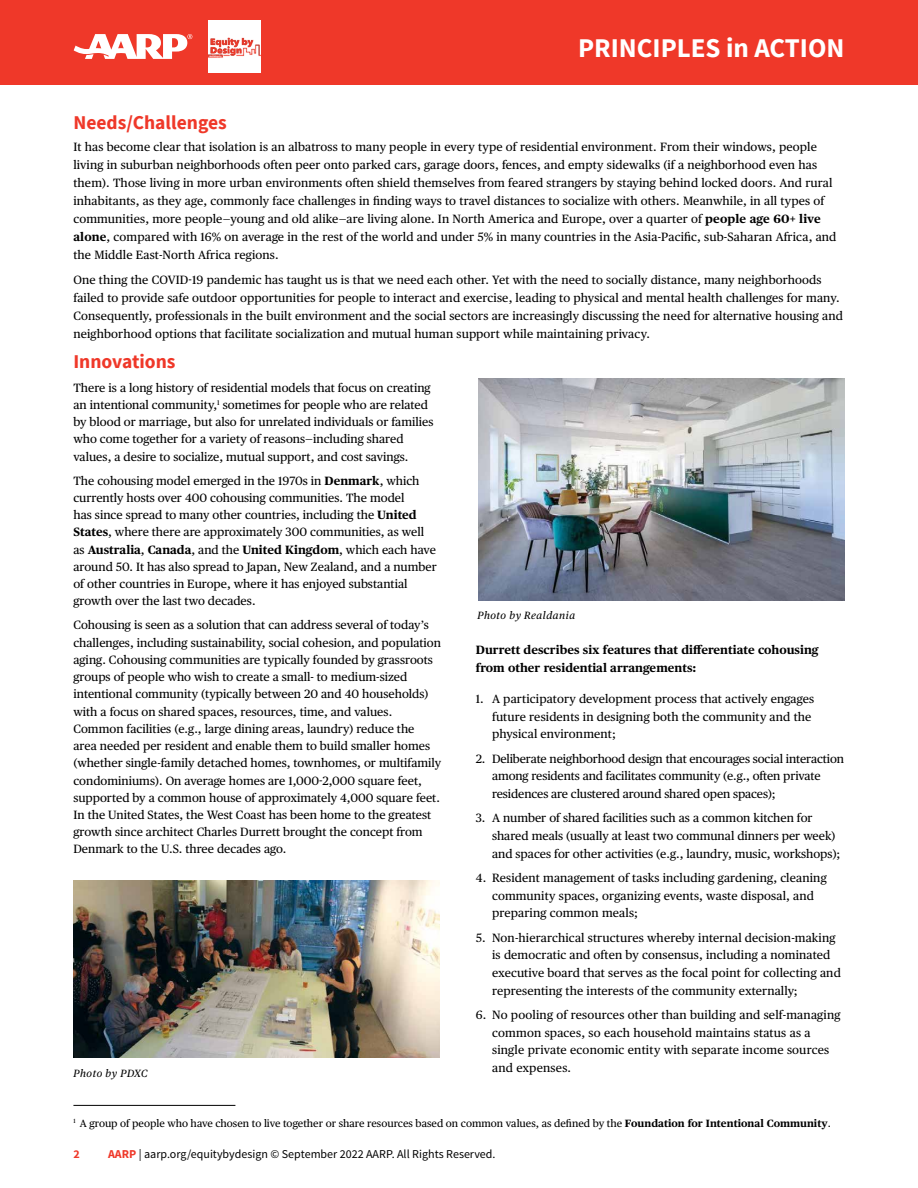
<style>
.page{position:relative;width:918px;height:1188px;background:#fff}
.page>*{position:absolute;margin:0;border:0;box-sizing:border-box;transform-origin:0 0}
.t1{font:700 27px "Source Sans Pro";color:#fff}
.t2{font:700 19.5px "Source Sans Pro";color:#ef3829}
.t3{font:12px/17.2px "Publico Text";letter-spacing:.005em;color:#000}
.t4{font:700 12px/18px "Publico Text";color:#000}
.t5{font:12px "Source Sans Pro";color:#000}
.t6{font:700 12px "Source Sans Pro";color:#ef3829}
.t7{font:10.5px "Publico Text";color:#000}
.t8{font:italic 10.5px "Publico Text";letter-spacing:.05em;color:#000}
.s1{font-weight:700}
.s2{font-weight:700;color:#ef3829}
</style>
<div class="page">
<div style="left:0;top:0;width:918px;height:85px;background:#ef3829"></div>
<svg style="left:74px;top:34px;width:118px;height:25px"></svg>
<img style="left:209px;top:21px;width:52px;height:51px">
<img style="left:478px;top:379px;width:367px;height:222px">
<img style="left:73px;top:880px;width:367px;height:177px">
<hr style="left:73px;top:1105px;width:162px;height:1px;background:#000">
<h1 class="t1" style="left:578px;top:29px;width:268px">PRINCIPLES in ACTION</h1>
<h2 class="t2" style="left:73px;top:110px;width:155px">Needs/Challenges</h2>
<p class="t3" style="left:73px;top:137px;width:765px;line-height:18px">It has become clear that isolation is an albatross to many people in every type of residential environment. From their windows, people living in suburban neighborhoods often peer onto parked cars, garage doors, fences, and empty sidewalks (if a neighborhood even has them). Those living in more urban environments often shield themselves from feared strangers by staying behind locked doors. And rural inhabitants, as they age, commonly face challenges in finding ways to travel distances to socialize with others. Meanwhile, in all types of communities, more people—young and old alike—are living alone. In North America and Europe, over a quarter of <span class="s1">people age 60+ live alone</span>, compared with 16% on average in the rest of the world and under 5% in many countries in the Asia-Pacific, sub-Saharan Africa, and the Middle East-North Africa regions.</p>
<p class="t3" style="left:73px;top:270px;width:771px;line-height:18px">One thing the COVID-19 pandemic has taught us is that we need each other. Yet with the need to socially distance, many neighborhoods failed to provide safe outdoor opportunities for people to interact and exercise, leading to physical and mental health challenges for many.<br>Consequently, professionals in the built environment and the social sectors are increasingly discussing the need for alternative housing and neighborhood options that facilitate socialization and mutual human support while maintaining privacy.</p>
<h2 class="t2" style="left:73px;top:348px;width:104px">Innovations</h2>
<p class="t3" style="left:73px;top:378px;width:362px">There is a long history of residential models that focus on creating an intentional community,<sup>1</sup> sometimes for people who are related by blood or marriage, but also for unrelated individuals or families who come together for a variety of reasons—including shared values, a desire to socialize, mutual support, and cost savings.</p>
<p class="t3" style="left:73px;top:471px;width:365px">The cohousing model emerged in the 1970s in <span class="s1">Denmark</span>, which currently hosts over 400 cohousing communities. The model<br>has since spread to many other countries, including the <span class="s1">United States</span>, where there are approximately 300 communities, as well as <span class="s1">Australia</span>, <span class="s1">Canada</span>, and the <span class="s1">United Kingdom</span>, which each have around 50. It has also spread to Japan, New Zealand, and a number of other countries in Europe, where it has enjoyed substantial growth over the last two decades.</p>
<p class="t3" style="left:73px;top:616px;width:369px">Cohousing is seen as a solution that can address several of today’s challenges, including sustainability, social cohesion, and population aging. Cohousing communities are typically founded by grassroots groups of people who wish to create a small- to medium-sized intentional community (typically between 20 and 40 households) with a focus on shared spaces, resources, time, and values.<br>Common facilities (e.g., large dining areas, laundry) reduce the<br>area needed per resident and enable them to build smaller homes (whether single-family detached homes, townhomes, or multifamily condominiums). On average homes are 1,000-2,000 square feet, supported by a common house of approximately 4,000 square feet.<br>In the United States, the West Coast has been home to the greatest growth since architect Charles Durrett brought the concept from Denmark to the U.S. three decades ago.</p>
<p class="t8" style="left:477px;top:607px;width:99px">Photo by Realdania</p>
<p class="t4" style="left:476px;top:640px;width:344px">Durrett describes six features that differentiate cohousing from other residential arrangements:</p>
<p class="t3" style="left:492px;top:689px;width:324px;line-height:17.7px;text-indent:-16px">1. A participatory development process that actively engages future residents in designing both the community and the physical environment;</p>
<p class="t3" style="left:492px;top:749px;width:354px;line-height:17.7px;text-indent:-16px">2. Deliberate neighborhood design that encourages social interaction among residents and facilitates community (e.g., often private residences are clustered around shared open spaces);</p>
<p class="t3" style="left:492px;top:809px;width:350px;line-height:17.7px;text-indent:-16px">3. A number of shared facilities such as a common kitchen for shared meals (usually at least two communal dinners per week) and spaces for other activities (e.g., laundry, music, workshops);</p>
<p class="t3" style="left:492px;top:868px;width:336px;line-height:17.7px;text-indent:-16px">4. Resident management of tasks including gardening, cleaning community spaces, organizing events, waste disposal, and preparing common meals;</p>
<p class="t3" style="left:492px;top:928px;width:350px;line-height:17.7px;text-indent:-16px">5. Non-hierarchical structures whereby internal decision-making is democratic and often by consensus, including a nominated executive board that serves as the focal point for collecting and representing the interests of the community externally;</p>
<p class="t3" style="left:492px;top:1005px;width:350px;line-height:17.7px;text-indent:-16px">6. No pooling of resources other than building and self-managing common spaces, so each household maintains status as a single private economic entity with separate income sources and expenses.</p>
<p class="t8" style="left:73px;top:1066px;width:76px">Photo by PDXC</p>
<p class="t7" style="left:73px;top:1115px;width:759px"><sup>1</sup> A group of people who have chosen to live together or share resources based on common values, as defined by the <span class="s1">Foundation for Intentional Community</span>.</p>
<p class="t6" style="left:74px;top:1146px;width:8px">2</p>
<p class="t5" style="left:108px;top:1147px;width:389px"><span class="s2">AARP</span> | aarp.org/equitybydesign © September 2022 AARP. All Rights Reserved.</p>
</div>
